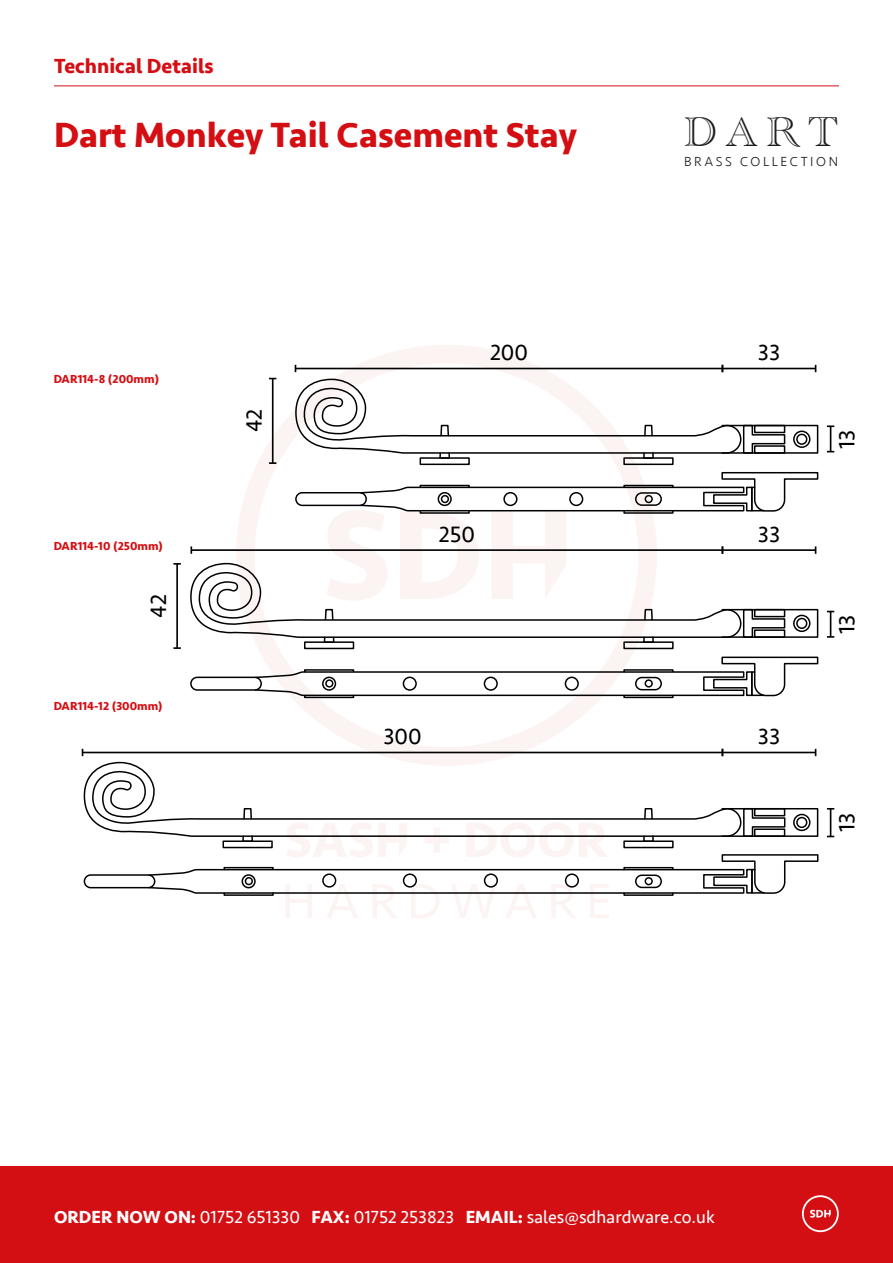
<style>
.page{position:relative;width:893px;height:1263px;background:#fff}
.page>*{position:absolute;margin:0;border:0;box-sizing:border-box;transform-origin:0 0}
.t1{font:42.9px "Academy Engraved Let Plain";color:#1d1d1b}
.t2{font:700 36px "Seravek";color:#d40f14}
.t3{font:22.95px "Seravek";color:#000}
.t4{font:700 21px "Seravek";color:#d40f14}
.t5{font:18px "Seravek";color:#fff}
.t6{font:300 13.5px "Seravek";letter-spacing:.19em;color:#1d1d1b}
.t7{font:700 12px "Seravek";color:#d40f14}
.s1{font-weight:700}
</style>
<div class="page">
<svg style="left:236px;top:345px;width:421px;height:416px"></svg>
<div style="left:721px;top:425px;width:97px;height:29px;border:2px solid #000"></div>
<div style="left:793px;top:430px;width:17px;height:18px;border:2px solid #000;border-radius:50%"></div>
<div style="left:796px;top:434px;width:11px;height:11px;border:2px solid #000;border-radius:50%"></div>
<div style="left:439px;top:452px;width:11px;height:7px;border:2px solid #000"></div>
<div style="left:420px;top:457px;width:50px;height:8px;border:2px solid #000"></div>
<div style="left:643px;top:452px;width:11px;height:7px;border:2px solid #000"></div>
<div style="left:324px;top:636px;width:10px;height:7px;border:2px solid #000"></div>
<div style="left:643px;top:636px;width:11px;height:7px;border:2px solid #000"></div>
<div style="left:623px;top:457px;width:51px;height:8px;border:2px solid #000"></div>
<div style="left:623px;top:641px;width:51px;height:8px;border:2px solid #000"></div>
<div style="left:623px;top:695px;width:51px;height:3px;border:2px solid #000"></div>
<div style="left:304px;top:641px;width:50px;height:8px;border:2px solid #000"></div>
<div style="left:304px;top:695px;width:50px;height:3px;border:2px solid #000"></div>
<svg style="left:295px;top:378px;width:491px;height:77px"></svg>
<svg style="left:254px;top:656px;width:565px;height:41px"></svg>
<svg style="left:84px;top:761px;width:403px;height:72px"></svg>
<div style="left:190px;top:677px;width:72px;height:14px;border:2px solid #000;border-radius:6px"></div>
<svg style="left:147px;top:807px;width:672px;height:111px"></svg>
<div style="left:84px;top:874px;width:71px;height:14px;border:2px solid #000;border-radius:6px"></div>
<div style="left:242px;top:874px;width:14px;height:14px;border:2px solid #000;border-radius:50%"></div>
<div style="left:245px;top:877px;width:8px;height:8px;border:2px solid #000;border-radius:50%"></div>
<div style="left:0;top:1166px;width:893px;height:97px;background:#d40f14"></div>
<svg style="left:802px;top:1195px;width:37px;height:37px"></svg>
<hr style="left:54px;top:85px;width:785px;height:1px;background:#d40f14">
<svg style="left:827px;top:425px;width:7px;height:27px"></svg>
<svg style="left:827px;top:611px;width:7px;height:27px"></svg>
<svg style="left:827px;top:808px;width:7px;height:29px"></svg>
<hr style="left:272px;top:379px;width:2px;height:84px;background:#000">
<svg style="left:269px;top:462px;width:7px;height:2px"></svg>
<hr style="left:176px;top:564px;width:2px;height:84px;background:#000">
<svg style="left:173px;top:647px;width:8px;height:2px"></svg>
<svg style="left:173px;top:563px;width:8px;height:2px"></svg>
<hr style="left:722px;top:368px;width:94px;height:1px;background:#000">
<hr style="left:722px;top:752px;width:94px;height:1px;background:#000">
<hr style="left:295px;top:368px;width:427px;height:1px;background:#000">
<svg style="left:190px;top:471px;width:629px;height:168px"></svg>
<hr style="left:83px;top:752px;width:639px;height:1px;background:#000">
<p class="t4" style="left:54px;top:50px;width:161px">Technical Details</p>
<h2 class="t2" style="left:54px;top:107px;width:524px">Dart Monkey Tail Casement Stay</h2>
<p class="t7" style="left:54px;top:370px;width:107px">DAR114-8 (200mm)</p>
<p class="t7" style="left:54px;top:536px;width:111px">DAR114-10 (250mm)</p>
<p class="t3" style="left:141px;top:617px;width:25px;rotate:-90deg">42</p>
<p class="t7" style="left:54px;top:696px;width:111px">DAR114-12 (300mm)</p>
<p class="t3" style="left:236px;top:432px;width:25px;rotate:-90deg">42</p>
<p class="t3" style="left:490px;top:335px;width:39px">200</p>
<p class="t3" style="left:439px;top:516px;width:38px">250</p>
<p class="t3" style="left:383px;top:718px;width:40px">300</p>
<h1 class="t1" style="left:684px;top:100px;width:155px">DART</h1>
<p class="t6" style="left:684px;top:153px;width:155px">BRASS COLLECTION</p>
<p class="t3" style="left:758px;top:335px;width:24px">33</p>
<p class="t3" style="left:758px;top:516px;width:24px">33</p>
<p class="t3" style="left:758px;top:718px;width:24px">33</p>
<p class="t3" style="left:829px;top:448px;width:21px;rotate:-90deg">13</p>
<p class="t3" style="left:829px;top:634px;width:21px;rotate:-90deg">13</p>
<p class="t3" style="left:829px;top:832px;width:21px;rotate:-90deg">13</p>
<p class="t5" style="left:54px;top:1203px;width:662px"><span class="s1">ORDER NOW ON:</span> 01752 651330 <span class="s1">FAX:</span> 01752 253823 <span class="s1">EMAIL:</span> sales@sdhardware.co.uk</p>
</div>
